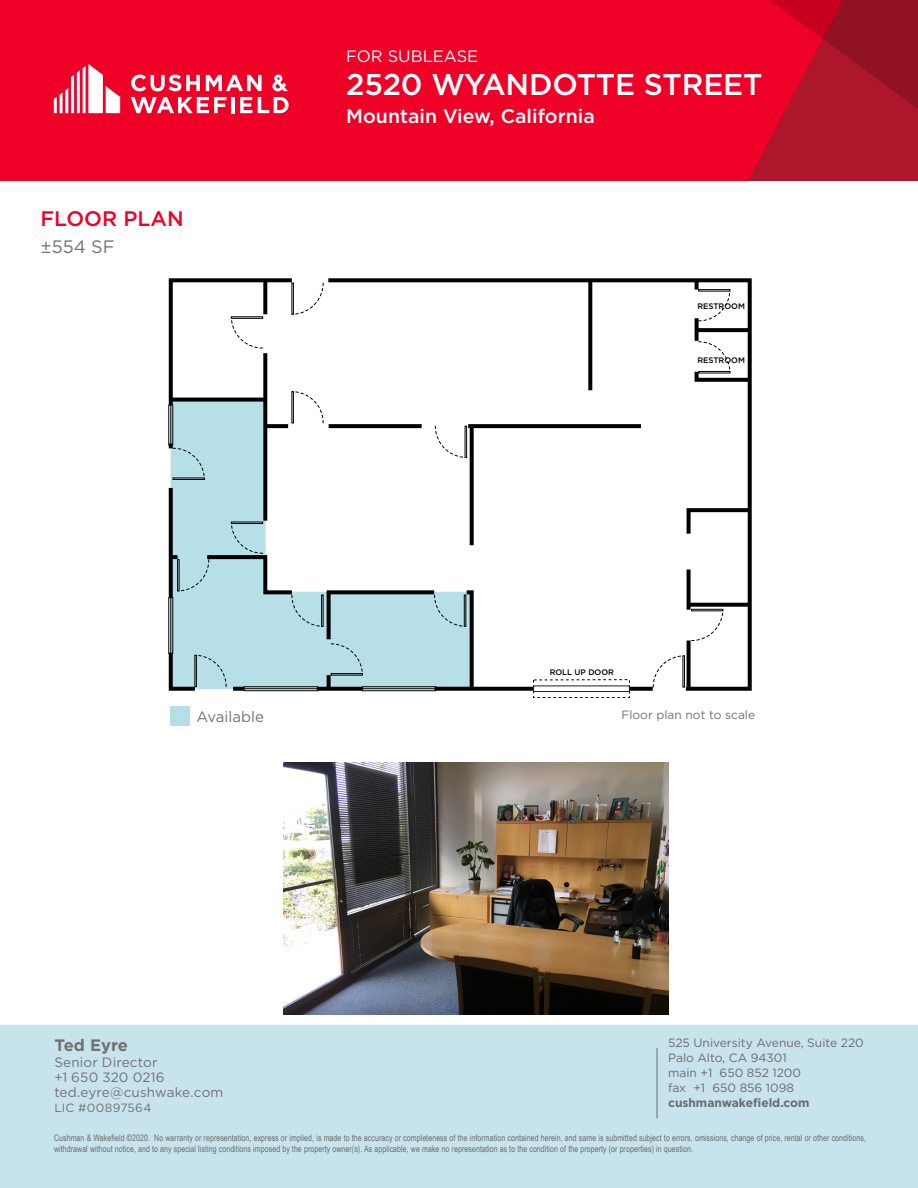
<style>
.page{position:relative;width:918px;height:1188px;background:#fff}
.page>*{position:absolute;margin:0;border:0;box-sizing:border-box;transform-origin:0 0}
.t1{font:500 30px "Gotham";letter-spacing:-.005em;color:#fff}
.Section_Head_-_red{font:500 21px "Gotham";color:#ef0027}
.t2{font:500 19.5px "Gotham";color:#fff}
.Section_Head_-_red-2{font:18px "Gotham";color:#717271}
.t3{font:16.5px "Gotham";color:#fff}
.t4{font:700 16.5px "Gotham";color:#717271}
.for_more_info{font:15px "Gotham";color:#717271}
.t5{font:13.5px/15px "Gotham";letter-spacing:.01em;color:#717271}
.t6{font:12px/15px "Gotham";color:#6a6c6c}
.t7{font:700 12px "Gotham";color:#6a6c6c}
.for_more_info-2{font:12px "Gotham";color:#717271}
.for_more_info-3{font:12px "Gotham";letter-spacing:.025em;color:#717271}
.t8{font:9px/10.8px "Arial Narrow";letter-spacing:.01em;color:#6a6c6c;scale:.95 1}
.t9{font:500 7.95px "Gotham";color:#000}
</style>
<div class="page">
<div style="left:0;top:1025px;width:918px;height:163px;background:#c7e3ec"></div>
<div style="left:0;top:0;width:918px;height:181px;background:#ef0027"></div>
<svg style="left:748px;top:0;width:170px;height:181px"></svg>
<svg style="left:54px;top:64px;width:66px;height:49px"></svg>
<hr style="left:231px;top:97px;width:4px;height:16px;background:#fff">
<svg style="left:240px;top:97px;width:12px;height:16px"></svg>
<svg style="left:258px;top:97px;width:31px;height:16px"></svg>
<svg style="left:131px;top:75px;width:69px;height:16px"></svg>
<svg style="left:206px;top:75px;width:56px;height:16px"></svg>
<svg style="left:131px;top:97px;width:95px;height:16px"></svg>
<svg style="left:272px;top:75px;width:16px;height:16px"></svg>
<hr style="left:657px;top:1048px;width:1px;height:70px;background:#6a6c6c">
<img style="left:283px;top:762px;width:385px;height:252px">
<svg style="left:328px;top:278px;width:424px;height:413px"></svg>
<svg style="left:630px;top:687px;width:23px;height:4px"></svg>
<svg style="left:476px;top:687px;width:57px;height:4px"></svg>
<svg style="left:322px;top:689px;width:8px;height:2px"></svg>
<hr style="left:169px;top:488px;width:4px;height:110px;background:#000">
<svg style="left:473px;top:424px;width:168px;height:4px"></svg>
<svg style="left:588px;top:280px;width:4px;height:110px"></svg>
<svg style="left:685px;top:506px;width:67px;height:32px"></svg>
<svg style="left:699px;top:328px;width:51px;height:4px"></svg>
<svg style="left:687px;top:569px;width:4px;height:41px"></svg>
<svg style="left:687px;top:641px;width:4px;height:48px"></svg>
<svg style="left:695px;top:318px;width:4px;height:23px"></svg>
<svg style="left:695px;top:280px;width:4px;height:10px"></svg>
<svg style="left:689px;top:603px;width:61px;height:4px"></svg>
<hr style="left:470px;top:426px;width:4px;height:119px;background:#515151">
<svg style="left:693px;top:341px;width:59px;height:43px"></svg>
<div style="left:698px;top:371px;width:32px;height:2px;border:1px solid #000"></div>
<svg style="left:698px;top:290px;width:33px;height:32px"></svg>
<div style="left:698px;top:289px;width:32px;height:2px;border:1px solid #000"></div>
<svg style="left:691px;top:610px;width:33px;height:31px"></svg>
<div style="left:691px;top:609px;width:32px;height:2px;border:1px solid #000"></div>
<svg style="left:653px;top:655px;width:31px;height:33px"></svg>
<div style="left:683px;top:655px;width:2px;height:32px;border:1px solid #000"></div>
<svg style="left:533px;top:685px;width:97px;height:7px"></svg>
<svg style="left:330px;top:588px;width:146px;height:104px"></svg>
<svg style="left:168px;top:278px;width:156px;height:201px"></svg>
<hr style="left:170px;top:405px;width:1px;height:40px;background:#030102">
<svg style="left:168px;top:523px;width:154px;height:169px"></svg>
<div style="left:171px;top:706px;width:19px;height:19px;background:#b7dfe7"></div>
<svg style="left:171px;top:400px;width:302px;height:289px;fill:#b7dfe7"></svg>
<h3 class="t3" style="left:346px;top:45px;width:134px">FOR SUBLEASE</h3>
<p class="Section_Head_-_red" style="left:40px;top:205px;width:145px">FLOOR PLAN</p>
<p class="Section_Head_-_red-2" style="left:40px;top:235px;width:76px">±554 SF</p>
<h1 class="t1" style="left:346px;top:65px;width:418px">2520 WYANDOTTE STREET</h1>
<h3 class="t2" style="left:346px;top:104px;width:250px">Mountain View, California</h3>
<p class="t9" style="left:697px;top:301px;width:49px">RESTROOM</p>
<p class="t9" style="left:697px;top:355px;width:49px">RESTROOM</p>
<p class="for_more_info" style="left:197px;top:707px;width:69px">Available</p>
<p class="t9" style="left:550px;top:667px;width:66px">ROLL UP DOOR</p>
<p class="for_more_info-2" style="left:622px;top:707px;width:135px">Floor plan not to scale</p>
<h3 class="t6" style="left:668px;top:1035px;width:197px">525 University Avenue, Suite 220<br>Palo Alto, CA 94301<br>main +1 650 852 1200<br>fax +1 650 856 1098</h3>
<h3 class="t7" style="left:668px;top:1095px;width:143px">cushmanwakefield.com</h3>
<p class="t8" style="left:54px;top:1132px;width:856px">Cushman &amp; Wakefield ©2020. No warranty or representation, express or implied, is made to the accuracy or completeness of the information contained herein, and same is submitted subject to errors, omissions, change of price, rental or other conditions, withdrawal without notice, and to any special listing conditions imposed by the property owner(s). As applicable, we make no representation as to the condition of the property (or properties) in question.</p>
<h3 class="t4" style="left:54px;top:1034px;width:75px">Ted Eyre</h3>
<h3 class="t5" style="left:54px;top:1055px;width:171px">Senior Director<br>+1 650 320 0216 ted.eyre@cushwake.com</h3>
<h3 class="for_more_info-3" style="left:54px;top:1100px;width:99px">LIC #00897564</h3>
</div>
